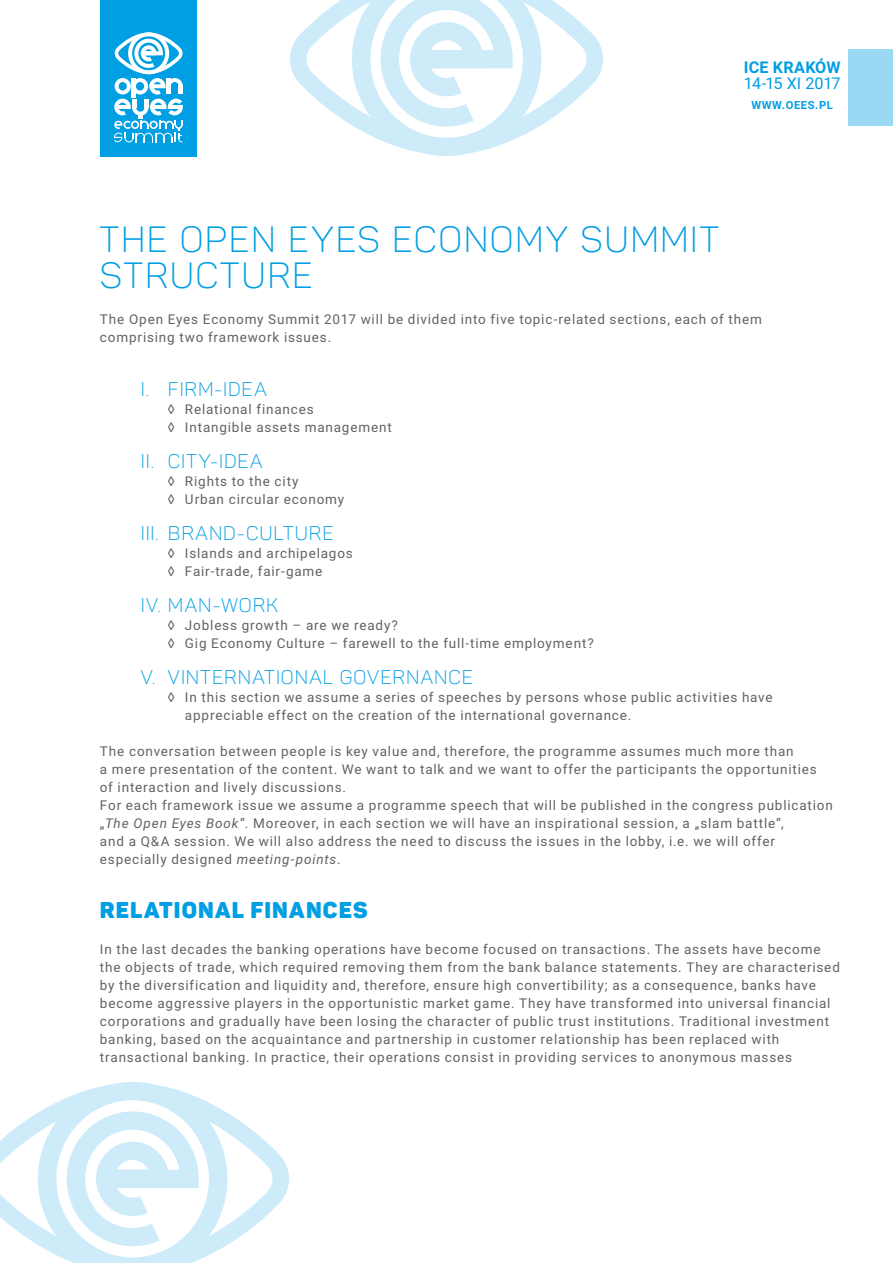
<style>
.page{position:relative;width:893px;height:1263px;background:#fff}
.page>*{position:absolute;margin:0;border:0;box-sizing:border-box;transform-origin:0 0}
.t1{font:36px/36px "Panton Light Caps";letter-spacing:.045em;color:#009ee3}
.t2{font:22.5px "Panton Black Caps";letter-spacing:.05em;color:#009ee3}
.t3{font:19.5px "Panton Light Caps";letter-spacing:.05em;color:#009ee3}
.t4{font:16.2px "Roboto";letter-spacing:-.03em;color:#009ee3}
.t5{font:700 16.2px "Roboto";letter-spacing:.015em;color:#009ee3}
.t6{font:13.5px/18px "Roboto";letter-spacing:.06em;color:#626261}
.t7{font:700 11.25px "Roboto";letter-spacing:.05em;color:#00a0e4}
.s1{font-style:italic}
</style>
<div class="page">
<div style="left:100px;top:0;width:97px;height:156px;background:#009ee3"></div>
<svg style="left:114px;top:32px;width:69px;height:110px"></svg>
<svg style="left:290px;top:0;width:313px;height:156px"></svg>
<svg style="left:0;top:1082px;width:289px;height:181px"></svg>
<div style="left:848px;top:49px;width:45px;height:77px;background:#9ad8f3"></div>
<p class="t5" style="left:744px;top:56px;width:98px">ICE KRAKÓW</p>
<p class="t4" style="left:744px;top:72px;width:98px">14-15 XI 2017</p>
<p class="t7" style="left:751px;top:98px;width:83px">WWW.OEES.PL</p>
<h1 class="t1" style="left:100px;top:221px;width:620px">THE OPEN EYES ECONOMY SUMMIT<br>STRUCTURE</h1>
<p class="t6" style="left:100px;top:310px;width:664px">The Open Eyes Economy Summit 2017 will be divided into five topic-related sections, each of them comprising two framework issues.</p>
<h3 class="t3" style="left:141px;top:377px;width:127px">I. FIRM-IDEA</h3>
<p class="t6" style="left:168px;top:400px;width:226px">◊ Relational finances<br>◊ Intangible assets management</p>
<h3 class="t3" style="left:141px;top:449px;width:123px">II. CITY-IDEA</h3>
<p class="t6" style="left:168px;top:472px;width:178px">◊ Rights to the city<br>◊ Urban circular economy</p>
<h3 class="t3" style="left:141px;top:521px;width:194px">III. BRAND-CULTURE</h3>
<p class="t6" style="left:168px;top:544px;width:186px">◊ Islands and archipelagos ◊ Fair-trade, fair-game</p>
<h3 class="t3" style="left:141px;top:593px;width:138px">IV. MAN-WORK</h3>
<p class="t6" style="left:168px;top:616px;width:427px">◊ Jobless growth – are we ready?<br>◊ Gig Economy Culture – farewell to the full-time employment?</p>
<h3 class="t3" style="left:141px;top:665px;width:334px">V. VINTERNATIONAL GOVERNANCE</h3>
<p class="t6" style="left:185px;top:688px;width:589px;text-indent:-17px">◊ In this section we assume a series of speeches by persons whose public activities have appreciable effect on the creation of the international governance.</p>
<p class="t6" style="left:100px;top:742px;width:734px">The conversation between people is key value and, therefore, the programme assumes much more than<br>a mere presentation of the content. We want to talk and we want to offer the participants the opportunities of interaction and lively discussions.<br>For each framework issue we assume a programme speech that will be published in the congress publication „<span class="s1">The Open Eyes Book</span>”. Moreover, in each section we will have an inspirational session, a „slam battle”,<br>and a Q&amp;A session. We will also address the need to discuss the issues in the lobby, i.e. we will offer especially designed <span class="s1">meeting-points</span>.</p>
<h2 class="t2" style="left:100px;top:896px;width:269px">RELATIONAL FINANCES</h2>
<p class="t6" style="left:100px;top:940px;width:741px">In the last decades the banking operations have become focused on transactions. The assets have become the objects of trade, which required removing them from the bank balance statements. They are characterised by the diversification and liquidity and, therefore, ensure high convertibility; as a consequence, banks have become aggressive players in the opportunistic market game. They have transformed into universal financial corporations and gradually have been losing the character of public trust institutions. Traditional investment banking, based on the acquaintance and partnership in customer relationship has been replaced with transactional banking. In practice, their operations consist in providing services to anonymous masses</p>
</div>
